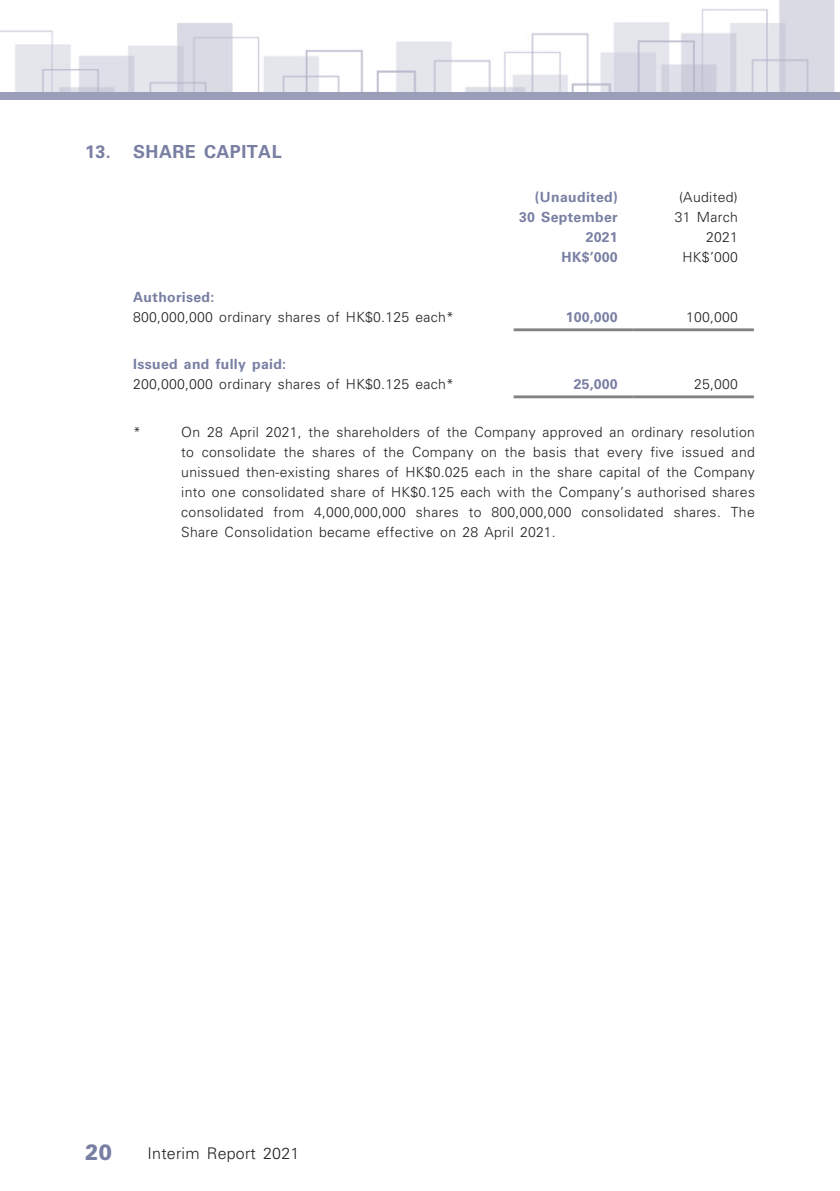
<style>
.page{position:relative;width:840px;height:1191px;background:#fff}
.page>*{position:absolute;margin:0;border:0;box-sizing:border-box;transform-origin:0 0}
.t1{font:900 22px "Univers LT Std";color:#797fa3;scale:.9 1}
._17_H1__Note{font:700 18px "Univers LT Std";letter-spacing:.025em;color:#797fa3}
.t2{font:300 16px "Univers LT Std";letter-spacing:.015em;color:#231f20}
._22____IN2__Note{font:300 14px/20px "Univers LT Std";letter-spacing:.025em;color:#231f20;text-align:justify}
._29_Table_Stub__Note{font:300 14px "Univers LT Std";letter-spacing:.025em;color:#231f20}
._02_Note_Text{font:700 14px/20px "Univers LT Std";letter-spacing:.025em;color:#797fa3;text-align:right}
._02_Note_Text-2{font:300 14px/20px "Univers LT Std";letter-spacing:.015em;color:#231f20;text-align:right}
._29_Table_Stub__Note-2{font:700 14px "Univers LT Std";letter-spacing:.025em;color:#797fa3}
</style>
<div class="page">
<div style="left:0;top:91px;width:838px;height:8px;background:#9b9eb9"></div>
<img style="left:0;top:0;width:835px;height:91px">
<hr style="left:513px;top:328px;width:120px;height:3px;background:#808285">
<hr style="left:633px;top:328px;width:120px;height:3px;background:#808285">
<hr style="left:513px;top:395px;width:120px;height:3px;background:#808285">
<hr style="left:633px;top:395px;width:120px;height:3px;background:#808285">
<p class="_17_H1__Note" style="left:85px;top:141px;width:198px">13. SHARE CAPITAL</p>
<p class="_02_Note_Text" style="left:534px;top:187px;width:84px">(Unaudited)</p>
<p class="_02_Note_Text-2" style="left:678px;top:187px;width:60px">(Audited)</p>
<p class="_02_Note_Text" style="left:518px;top:207px;width:100px">30 September<br>2021</p>
<p class="_02_Note_Text-2" style="left:674px;top:207px;width:64px">31 March<br>2021</p>
<p class="_02_Note_Text" style="left:561px;top:247px;width:58px">HK$’000</p>
<p class="_02_Note_Text-2" style="left:682px;top:247px;width:57px">HK$’000</p>
<p class="_29_Table_Stub__Note-2" style="left:133px;top:289px;width:83px">Authorised:</p>
<p class="_29_Table_Stub__Note" style="left:133px;top:309px;width:322px">800,000,000 ordinary shares of HK$0.125 each*</p>
<p class="_02_Note_Text" style="left:565px;top:307px;width:53px">100,000</p>
<p class="_02_Note_Text-2" style="left:685px;top:307px;width:53px">100,000</p>
<p class="_29_Table_Stub__Note-2" style="left:133px;top:356px;width:154px">Issued and fully paid:</p>
<p class="_29_Table_Stub__Note" style="left:133px;top:376px;width:322px">200,000,000 ordinary shares of HK$0.125 each*</p>
<p class="_02_Note_Text" style="left:573px;top:375px;width:45px">25,000</p>
<p class="_02_Note_Text-2" style="left:693px;top:374px;width:45px">25,000</p>
<p class="_22____IN2__Note" style="left:133px;top:422px;width:9px">*</p>
<p class="_22____IN2__Note" style="left:181px;top:422px;width:575px">On 28 April 2021, the shareholders of the Company approved an ordinary resolution to consolidate the shares of the Company on the basis that every five issued and unissued then-existing shares of HK$0.025 each in the share capital of the Company into one consolidated share of HK$0.125 each with the Company’s authorised shares consolidated from 4,000,000,000 shares to 800,000,000 consolidated shares. The Share Consolidation became effective on 28 April 2021.</p>
<h1 class="t1" style="left:85px;top:1137px;width:31px">20</h1>
<p class="t2" style="left:147px;top:1144px;width:153px">Interim Report 2021</p>
</div>
